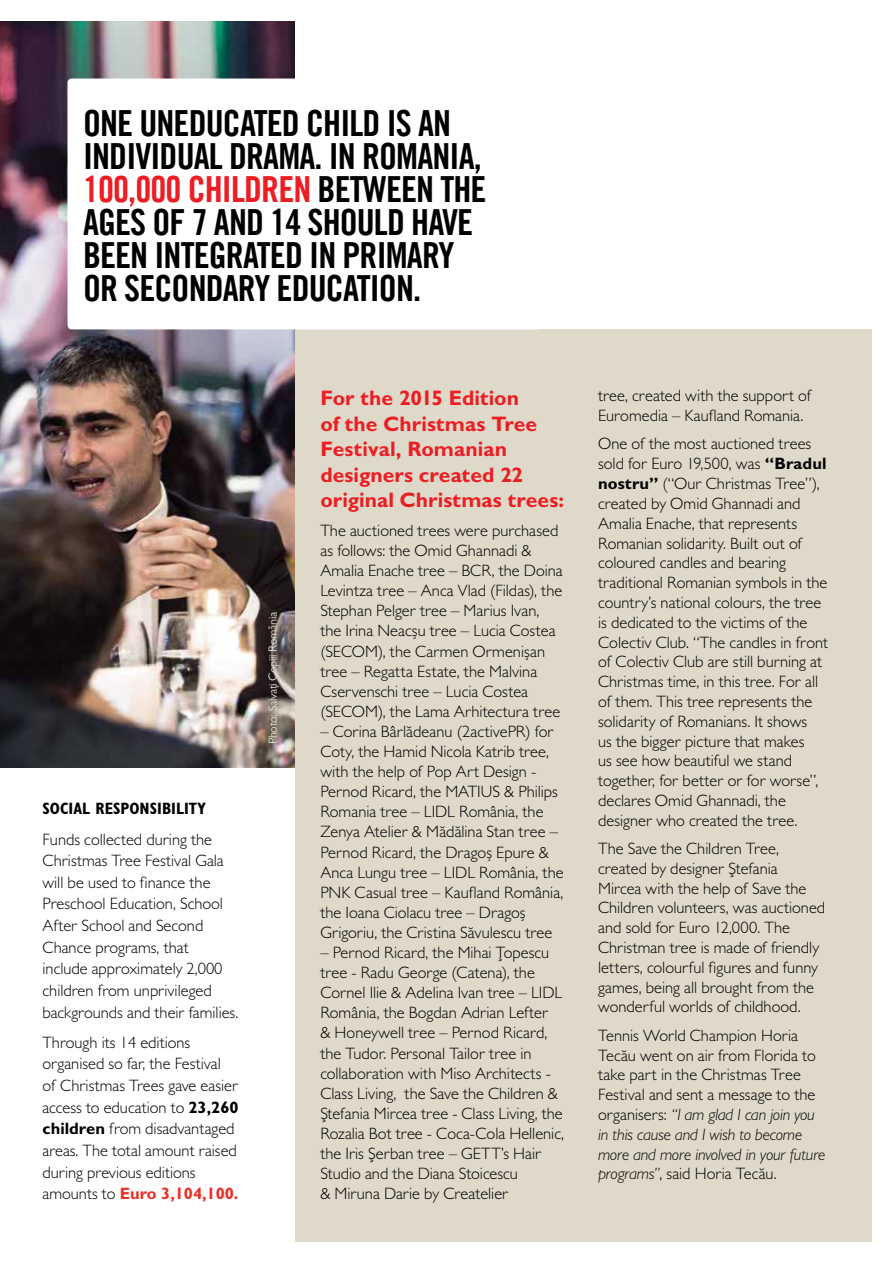
<style>
.page{position:relative;width:893px;height:1263px;background:#fff}
.page>*{position:absolute;margin:0;border:0;box-sizing:border-box;transform-origin:0 0}
.t1{font:36px/33px "Trade Gothic LT Com Bd Cn 20";letter-spacing:-.025em;color:#000}
.t2{font:700 21px/25.5px "Gill Sans MT Pro";color:#ed1d24}
.t3{font:300 16.5px/19.8px "Gill Sans MT Pro";color:#000}
.t4{font:700 condensed 16.5px "Gill Sans MT Pro";color:#000}
.t5{font:12px "Gill Sans MT Pro";letter-spacing:-.025em;color:#e3dfd1}
.s1{color:#ed1d24}
.s2{font-weight:700}
.s3{font-weight:700;color:#ee2e24}
.s4{font-style:italic}
</style>
<div class="page">
<img style="left:0;top:21px;width:295px;height:746px">
<div style="left:295px;top:330px;width:577px;height:912px;background:#ded9c9"></div>
<div style="left:68px;top:79px;width:476px;height:250px;background:#fff;border-radius:4px"></div>
<h1 class="t1" style="left:83px;top:107px;width:405px">ONE UNEDUCATED CHILD IS AN<br>INDIVIDUAL DRAMA. IN ROMANIA,<br><span class="s1">100,000 CHILDREN</span> BETWEEN THE<br>AGES OF 7 AND 14 SHOULD HAVE<br>BEEN INTEGRATED IN PRIMARY<br>OR SECONDARY EDUCATION.</h1>
<p class="t4" style="left:43px;top:799px;width:165px">SOCIAL RESPONSIBILITY</p>
<p class="t3" style="left:43px;top:828px;width:197px;line-height:21.6px">Funds collected during the<br>Christmas Tree Festival Gala will be used to finance the<br>Preschool Education, School<br>After School and Second<br>Chance programs, that<br>include approximately 2,000 children from unprivileged backgrounds and their families.</p>
<p class="t3" style="left:43px;top:1031px;width:198px;line-height:21.6px">Through its 14 editions organised so far, the Festival of Christmas Trees gave easier access to education to <span class="s2">23,260 children</span> from disadvantaged areas. The total amount raised during previous editions amounts to <span class="s3">Euro 3,104,100.</span></p>
<p class="t5" style="left:266px;top:744px;width:134px;rotate:-90deg">Photo: Salvați Copiii România</p>
<p class="t2" style="left:320px;top:385px;width:245px">For the 2015 Edition<br>of the Christmas Tree<br>Festival, Romanian designers created 22 original Christmas trees:</p>
<p class="t3" style="left:320px;top:520px;width:244px">The auctioned trees were purchased as follows: the Omid Ghannadi &amp; Amalia Enache tree – BCR, the Doina Levintza tree – Anca Vlad (Fildas), the Stephan Pelger tree – Marius Ivan, the Irina Neacșu tree – Lucia Costea (SECOM), the Carmen Ormenișan tree – Regatta Estate, the Malvina Cservenschi tree – Lucia Costea (SECOM), the Lama Arhitectura tree</p>
<p class="t3" style="left:320px;top:721px;width:245px">– Corina Bârlădeanu (2activePR) for Coty, the Hamid Nicola Katrib tree, with the help of Pop Art Design - Pernod Ricard, the MATIUS &amp; Philips Romania tree – LIDL România, the Zenya Atelier &amp; Mădălina Stan tree – Pernod Ricard, the Dragoș Epure &amp; Anca Lungu tree – LIDL România, the PNK Casual tree – Kaufland România, the Ioana Ciolacu tree – Dragoș Grigoriu, the Cristina Săvulescu tree</p>
<p class="t3" style="left:320px;top:942px;width:245px">– Pernod Ricard, the Mihai Țopescu tree - Radu George (Catena), the Cornel Ilie &amp; Adelina Ivan tree – LIDL România, the Bogdan Adrian Lefter<br>&amp; Honeywell tree – Pernod Ricard, the Tudor. Personal Tailor tree in collaboration with Miso Architects - Class Living, the Save the Children &amp; Ștefania Mircea tree - Class Living, the Rozalia Bot tree - Coca-Cola Hellenic, the Iris Șerban tree – GETT’s Hair Studio and the Diana Stoicescu<br>&amp; Miruna Darie by Createlier</p>
<p class="t3" style="left:598px;top:386px;width:215px">tree, created with the support of<br>Euromedia – Kaufland Romania.</p>
<p class="t3" style="left:598px;top:434px;width:232px">One of the most auctioned trees sold for Euro 19,500, was <span class="s2">“Bradul nostru”</span> (“Our Christmas Tree”), created by Omid Ghannadi and<br>Amalia Enache, that represents<br>Romanian solidarity. Built out of coloured candles and bearing traditional Romanian symbols in the country’s national colours, the tree is dedicated to the victims of the<br>Colectiv Club. “The candles in front of Colectiv Club are still burning at<br>Christmas time, in this tree. For all of them. This tree represents the solidarity of Romanians. It shows<br>us the bigger picture that makes<br>us see how beautiful we stand together, for better or for worse”, declares Omid Ghannadi, the designer who created the tree.</p>
<p class="t3" style="left:598px;top:838px;width:229px">The Save the Children Tree, created by designer Ștefania<br>Mircea with the help of Save the<br>Children volunteers, was auctioned and sold for Euro 12,000. The<br>Christman tree is made of friendly letters, colourful figures and funny games, being all brought from the wonderful worlds of childhood.</p>
<p class="t3" style="left:598px;top:1025px;width:229px">Tennis World Champion Horia<br>Tecău went on air from Florida to take part in the Christmas Tree<br>Festival and sent a message to the organisers: <span class="s4">“I am glad I can join you in this cause and I wish to become more and more involved in your future programs”</span>, said Horia Tecău.</p>
</div>
